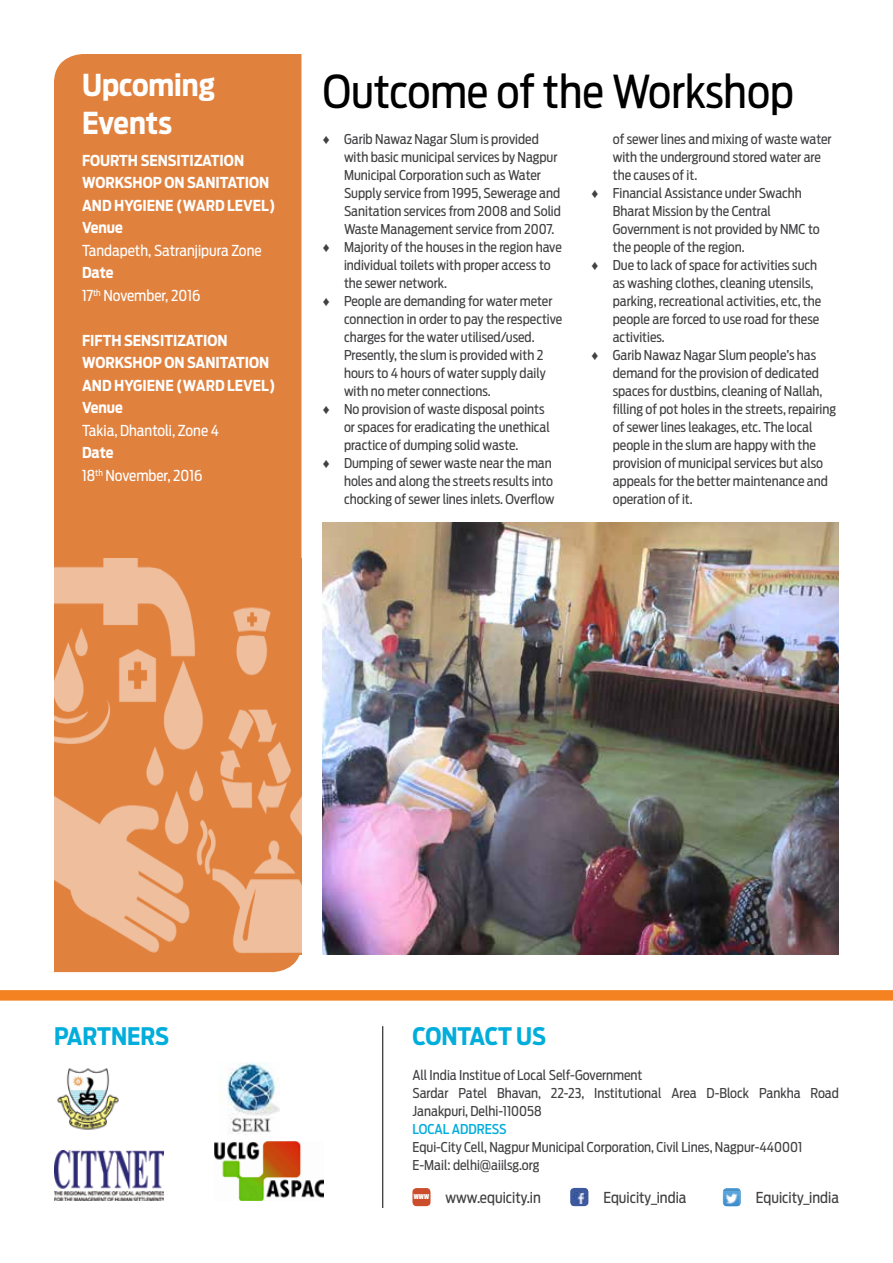
<style>
.page{position:relative;width:893px;height:1263px;background:#fff}
.page>*{position:absolute;margin:0;border:0;box-sizing:border-box;transform-origin:0 0}
.t1{font:45px "Antenna Cond";color:#000}
.t2{font:700 30px/37.5px "Antenna Cond";color:#fff}
.t3{font:700 24px "Antenna Cond";letter-spacing:-.005em;color:#00addb}
.t4{font:700 15px/22.5px "Antenna Cond";color:#fff}
.t5{font:15px/22.5px "Antenna Cond";color:#fff}
.t6{font:15px "Antenna Cond";color:#414042}
.t7{font:13.5px/18px "Antenna Cond";color:#414042}
.t8{font:500 13.5px "Antenna Cond";letter-spacing:-.005em;color:#00addb}
.t9{font:6.15px "Impact";color:#fff}
.s1{font-weight:700}
.s2{font-family:"Arial"}
</style>
<div class="page">
<div style="left:570px;top:1188px;width:18px;height:18px;background:#3c589e;border-radius:4px"></div>
<svg style="left:573px;top:1191px;width:12px;height:12px"></svg>
<div style="left:412px;top:1188px;width:18px;height:18px;background:#cb4d2c;border-radius:4px"></div>
<div style="left:723px;top:1188px;width:18px;height:18px;background:#4594d0;border-radius:4px"></div>
<img style="left:723px;top:1190px;width:18px;height:16px">
<div style="left:0;top:990px;width:893px;height:11px;background:#f58220"></div>
<hr style="left:382px;top:1026px;width:1px;height:183px;background:#000">
<div style="left:54px;top:54px;width:247px;height:918px;background:#e1813e"></div>
<img style="left:54px;top:558px;width:247px;height:396px">
<img style="left:323px;top:522px;width:516px;height:432px">
<img style="left:57px;top:1068px;width:62px;height:62px">
<img style="left:54px;top:1151px;width:109px;height:49px">
<img style="left:215px;top:1141px;width:109px;height:59px">
<img style="left:220px;top:1062px;width:60px;height:72px">
<h2 class="t2" style="left:82px;top:66px;width:135px">UPCOMING<br>EVENTS</h2>
<p class="t4" style="left:82px;top:149px;width:94px">FOURTH SENSITI</p>
<p class="t4" style="left:82px;top:149px;width:164px;text-indent:112px">ZATION<br>WORKSHOP ON SANITATI</p>
<p class="t4" style="left:249px;top:171px;width:22px">ON</p>
<p class="t4" style="left:82px;top:194px;width:51px">AND HYGIE</p>
<p class="t4" style="left:155px;top:194px;width:122px">NE (WARD LEVEL)</p>
<p class="t4" style="left:82px;top:216px;width:42px">VENUE</p>
<p class="t5" style="left:82px;top:239px;width:181px">Tandapeth, Satranjipura Zone</p>
<p class="t5" style="left:82px;top:261px;width:120px"><span class="s1">DATE<br></span>17<sup>th</sup> November, 2016</p>
<p class="t4" style="left:82px;top:329px;width:17px">FIFTH</p>
<p class="t4" style="left:124px;top:329px;width:35px">SENSITI</p>
<p class="t4" style="left:82px;top:329px;width:147px;text-indent:95px">ZATION<br>WORKSHOP ON SANITATI</p>
<p class="t4" style="left:249px;top:351px;width:22px">ON</p>
<p class="t4" style="left:82px;top:374px;width:51px">AND HYGIE</p>
<p class="t4" style="left:155px;top:374px;width:122px">NE (WARD LEVEL)</p>
<p class="t4" style="left:82px;top:396px;width:42px">VENUE</p>
<p class="t5" style="left:82px;top:419px;width:139px">Takia, Dhantoli, Zone 4</p>
<p class="t5" style="left:82px;top:441px;width:122px"><span class="s1">DATE<br></span>18<sup>th</sup> November, 2016</p>
<h1 class="t1" style="left:323px;top:65px;width:473px">Outcome of the Workshop</h1>
<p class="t7" style="left:323px;top:130px;width:218px"><span class="s2">♦</span> Garib Nawaz Nagar Slum is provided</p>
<p class="t7" style="left:344px;top:148px;width:215px">with basic municipal services by Nagpur</p>
<p class="t7" style="left:344px;top:166px;width:198px">Municipal Corporation such as Water</p>
<p class="t7" style="left:344px;top:184px;width:218px">Supply service from 1995, Sewerage and</p>
<p class="t7" style="left:344px;top:202px;width:218px">Sanitation services from 2008 and Solid</p>
<p class="t7" style="left:344px;top:220px;width:212px">Waste Management service from 2007.</p>
<p class="t7" style="left:323px;top:238px;width:241px"><span class="s2">♦</span> Majority of the houses in the region have</p>
<p class="t7" style="left:344px;top:256px;width:208px">individual toilets with proper access to</p>
<p class="t7" style="left:344px;top:274px;width:105px">the sewer network.</p>
<p class="t7" style="left:323px;top:292px;width:231px"><span class="s2">♦</span> People are demanding for water meter</p>
<p class="t7" style="left:344px;top:310px;width:220px">connection in order to pay the respective</p>
<p class="t7" style="left:344px;top:328px;width:192px">charges for the water utilised/used.</p>
<p class="t7" style="left:344px;top:346px;width:201px">Presently, the slum is provided with 2</p>
<p class="t7" style="left:344px;top:364px;width:203px">hours to 4 hours of water supply daily</p>
<p class="t7" style="left:344px;top:382px;width:148px">with no meter connections.</p>
<p class="t7" style="left:323px;top:400px;width:223px"><span class="s2">♦</span> No provision of waste disposal points</p>
<p class="t7" style="left:344px;top:418px;width:207px">or spaces for eradicating the unethical</p>
<p class="t7" style="left:344px;top:436px;width:176px">practice of dumping solid waste.</p>
<p class="t7" style="left:323px;top:454px;width:231px"><span class="s2">♦</span> Dumping of sewer waste near the man</p>
<p class="t7" style="left:344px;top:472px;width:211px">holes and along the streets results into</p>
<p class="t7" style="left:344px;top:490px;width:212px">chocking of sewer lines inlets. Overflow</p>
<p class="t7" style="left:613px;top:130px;width:220px">of sewer lines and mixing of waste water</p>
<p class="t7" style="left:613px;top:148px;width:210px">with the underground stored water are</p>
<p class="t7" style="left:613px;top:166px;width:86px">the causes of it.</p>
<p class="t7" style="left:591px;top:184px;width:212px"><span class="s2">♦</span> Financial Assistance under Swachh</p>
<p class="t7" style="left:613px;top:202px;width:160px">Bharat Mission by the Central</p>
<p class="t7" style="left:613px;top:220px;width:208px">Government is not provided by NMC to</p>
<p class="t7" style="left:613px;top:238px;width:134px">the people of the region.</p>
<p class="t7" style="left:591px;top:256px;width:227px"><span class="s2">♦</span> Due to lack of space for activities such</p>
<p class="t7" style="left:613px;top:274px;width:202px">as washing clothes, cleaning utensils,</p>
<p class="t7" style="left:613px;top:292px;width:210px">parking, recreational activities, etc, the</p>
<p class="t7" style="left:613px;top:310px;width:208px">people are forced to use road for these</p>
<p class="t7" style="left:613px;top:328px;width:54px">activities.</p>
<p class="t7" style="left:591px;top:346px;width:226px"><span class="s2">♦</span> Garib Nawaz Nagar Slum people’s has</p>
<p class="t7" style="left:613px;top:364px;width:208px">demand for the provision of dedicated</p>
<p class="t7" style="left:613px;top:382px;width:211px">spaces for dustbins, cleaning of Nallah,</p>
<p class="t7" style="left:613px;top:400px;width:225px">filling of pot holes in the streets, repairing</p>
<p class="t7" style="left:613px;top:418px;width:201px">of sewer lines leakages, etc. The local</p>
<p class="t7" style="left:613px;top:436px;width:205px">people in the slum are happy with the</p>
<p class="t7" style="left:613px;top:454px;width:212px">provision of municipal services but also</p>
<p class="t7" style="left:613px;top:472px;width:217px">appeals for the better maintenance and</p>
<p class="t7" style="left:613px;top:490px;width:82px">operation of it.</p>
<h3 class="t3" style="left:54px;top:1022px;width:114px">PARTNERS</h3>
<h3 class="t3" style="left:412px;top:1022px;width:60px">CONTACT</h3>
<h3 class="t3" style="left:516px;top:1022px;width:28px">US</h3>
<p class="t7" style="left:412px;top:1066px;width:428px">All India Institue of Local Self-Government<br>Sardar Patel Bhavan, 22-23, Institutional Area D-Block Pankha Road<br>Janakpuri, Delhi-110058</p>
<p class="t8" style="left:412px;top:1121px;width:57px">LOCAL ADDRESS</p>
<p class="t7" style="left:412px;top:1138px;width:391px">Equi-City Cell, Nagpur Municipal Corporation, Civil Lines, Nagpur-440001<br>E-Mail: delhi@aiilsg.org</p>
<p class="t6" style="left:603px;top:1188px;width:85px">Equicity_india</p>
<p class="t9" style="left:414px;top:1192px;width:17px">WWW</p>
<p class="t6" style="left:445px;top:1189px;width:97px">www.equicity.in</p>
<p class="t6" style="left:756px;top:1189px;width:85px">Equicity_india</p>
</div>
